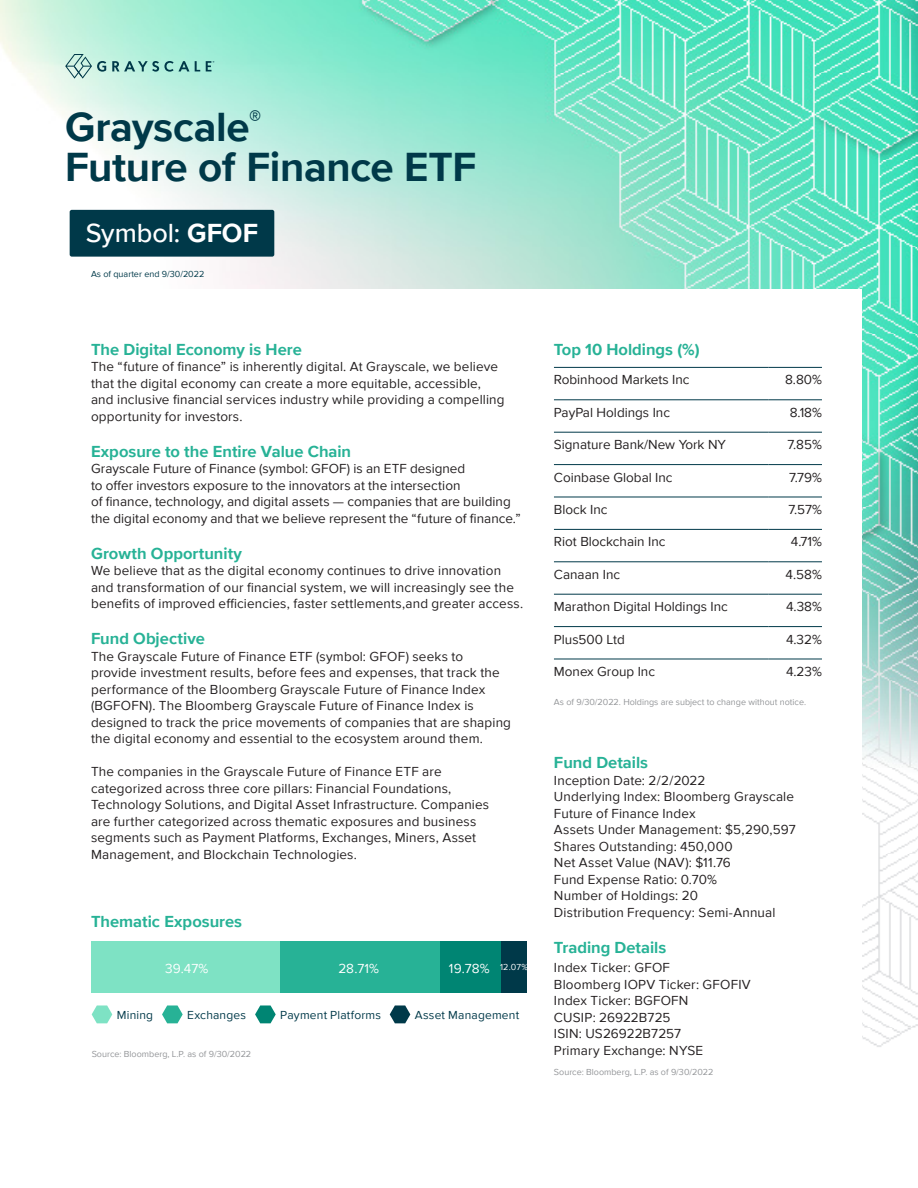
<style>
.page{position:relative;width:918px;height:1188px;background:#fff}
.page>*{position:absolute;margin:0;border:0;box-sizing:border-box;transform-origin:0 0}
.t1{font:700 42px/40.2px "Proxima Nova";letter-spacing:-.01em;color:#003949}
.t2{font:500 27px "Proxima Nova";color:#fff}
.t3{font:700 16.5px "Proxima Nova";color:#27b296}
.t4{font:13.5px/16.5px "Proxima Nova";letter-spacing:.01em;color:#231f20}
.t5{font:13.5px "Proxima Nova";letter-spacing:.01em;color:#fff}
.t6{font:12px "Proxima Nova";letter-spacing:.015em;color:#003949}
.t7{font:9px "Proxima Nova";color:#939598}
.t8{font:9px "Proxima Nova";color:#003949}
.t9{font:9px "Proxima Nova";color:#fff}
.s1{font-weight:700}
</style>
<div class="page">
<img style="left:0;top:0;width:918px;height:1047px">
<div style="left:56px;top:290px;width:806px;height:853px;background:#fff"></div>
<hr style="left:554px;top:367px;width:214px;height:1px;background:#003949">
<hr style="left:768px;top:367px;width:54px;height:1px;background:#003949">
<hr style="left:554px;top:400px;width:214px;height:1px;background:#003949">
<hr style="left:768px;top:400px;width:54px;height:1px;background:#003949">
<hr style="left:554px;top:432px;width:214px;height:1px;background:#003949">
<hr style="left:768px;top:432px;width:54px;height:1px;background:#003949">
<hr style="left:554px;top:464px;width:214px;height:1px;background:#003949">
<hr style="left:768px;top:464px;width:54px;height:1px;background:#003949">
<hr style="left:554px;top:497px;width:214px;height:1px;background:#003949">
<hr style="left:768px;top:497px;width:54px;height:1px;background:#003949">
<hr style="left:554px;top:529px;width:214px;height:1px;background:#003949">
<hr style="left:768px;top:529px;width:54px;height:1px;background:#003949">
<hr style="left:554px;top:562px;width:214px;height:1px;background:#003949">
<hr style="left:768px;top:562px;width:54px;height:1px;background:#003949">
<hr style="left:554px;top:594px;width:214px;height:1px;background:#003949">
<hr style="left:768px;top:594px;width:54px;height:1px;background:#003949">
<hr style="left:554px;top:626px;width:214px;height:1px;background:#003949">
<hr style="left:768px;top:626px;width:54px;height:1px;background:#003949">
<hr style="left:554px;top:659px;width:214px;height:1px;background:#003949">
<hr style="left:768px;top:659px;width:54px;height:1px;background:#003949">
<svg style="left:112px;top:61px;width:88px;height:11px"></svg>
<svg style="left:206px;top:61px;width:8px;height:10px"></svg>
<svg style="left:65px;top:54px;width:41px;height:25px"></svg>
<div style="left:501px;top:942px;width:26px;height:51px;background:#003949"></div>
<div style="left:440px;top:942px;width:61px;height:51px;background:#008573"></div>
<div style="left:280px;top:942px;width:160px;height:51px;background:#27b296"></div>
<div style="left:91px;top:942px;width:189px;height:51px;background:#7ee2c4"></div>
<svg style="left:390px;top:1005px;width:20px;height:18px"></svg>
<svg style="left:162px;top:1005px;width:21px;height:18px"></svg>
<svg style="left:255px;top:1005px;width:21px;height:18px"></svg>
<svg style="left:92px;top:1005px;width:20px;height:18px"></svg>
<div style="left:70px;top:210px;width:204px;height:47px;background:#003949;border-radius:2px"></div>
<p class="t1" style="left:65px;top:106px;width:413px">Grayscale<sup>®<br></sup>Future of Finance ETF</p>
<p class="t2" style="left:86px;top:213px;width:174px">Symbol: <span class="s1">GFOF</span></p>
<p class="t8" style="left:91px;top:267px;width:115px">As of quarter end 9/30/2022</p>
<p class="t3" style="left:91px;top:337px;width:212px">The Digital Economy is Here</p>
<p class="t4" style="left:91px;top:358px;width:415px">The “future of finance” is inherently digital. At Grayscale, we believe that the digital economy can create a more equitable, accessible, and inclusive financial services industry while providing a compelling opportunity for investors.</p>
<p class="t3" style="left:91px;top:439px;width:262px">Exposure to the Entire Value Chain</p>
<p class="t4" style="left:91px;top:460px;width:431px">Grayscale Future of Finance (symbol: GFOF) is an ETF designed<br>to offer investors exposure to the innovators at the intersection<br>of finance, technology, and digital assets — companies that are building the digital economy and that we believe represent the “future of finance.”</p>
<p class="t3" style="left:91px;top:541px;width:153px">Growth Opportunity</p>
<p class="t4" style="left:91px;top:562px;width:434px">We believe that as the digital economy continues to drive innovation and transformation of our financial system, we will increasingly see the benefits of improved efficiencies, faster settlements,and greater access.</p>
<p class="t3" style="left:91px;top:627px;width:115px">Fund Objective</p>
<p class="t4" style="left:91px;top:648px;width:422px">The Grayscale Future of Finance ETF (symbol: GFOF) seeks to provide investment results, before fees and expenses, that track the performance of the Bloomberg Grayscale Future of Finance Index (BGFOFN). The Bloomberg Grayscale Future of Finance Index is designed to track the price movements of companies that are shaping the digital economy and essential to the ecosystem around them.</p>
<p class="t4" style="left:91px;top:763px;width:400px">The companies in the Grayscale Future of Finance ETF are categorized across three core pillars: Financial Foundations, Technology Solutions, and Digital Asset Infrastructure. Companies are further categorized across thematic exposures and business segments such as Payment Platforms, Exchanges, Miners, Asset Management, and Blockchain Technologies.</p>
<p class="t3" style="left:91px;top:909px;width:153px">Thematic Exposures</p>
<p class="t6" style="left:117px;top:1006px;width:38px">Mining</p>
<p class="t5" style="left:165px;top:958px;width:45px">39.47%</p>
<p class="t5" style="left:338px;top:958px;width:42px">28.71%</p>
<p class="t5" style="left:449px;top:958px;width:42px">19.78%</p>
<p class="t6" style="left:187px;top:1006px;width:60px">Exchanges</p>
<p class="t6" style="left:280px;top:1006px;width:102px">Payment Platforms</p>
<p class="t6" style="left:415px;top:1006px;width:106px">Asset Management</p>
<p class="t9" style="left:500px;top:960px;width:29px">12.07%</p>
<p class="t7" style="left:92px;top:1047px;width:161px">Source: Bloomberg, L.P. as of 9/30/2022</p>
<p class="t3" style="left:554px;top:337px;width:147px">Top 10 Holdings (%)</p>
<p class="t4" style="left:554px;top:371px;width:137px">Robinhood Markets Inc</p>
<p class="t4" style="left:785px;top:371px;width:38px">8.80%</p>
<p class="t4" style="left:554px;top:403px;width:118px">PayPal Holdings Inc</p>
<p class="t4" style="left:790px;top:403px;width:34px">8.18%</p>
<p class="t4" style="left:554px;top:436px;width:174px">Signature Bank/New York NY</p>
<p class="t4" style="left:788px;top:436px;width:36px">7.85%</p>
<p class="t4" style="left:554px;top:468px;width:120px">Coinbase Global Inc</p>
<p class="t4" style="left:789px;top:468px;width:34px">7.79%</p>
<p class="t4" style="left:554px;top:501px;width:55px">Block Inc</p>
<p class="t4" style="left:788px;top:501px;width:35px">7.57%</p>
<p class="t4" style="left:554px;top:533px;width:113px">Riot Blockchain Inc</p>
<p class="t4" style="left:791px;top:533px;width:33px">4.71%</p>
<p class="t4" style="left:554px;top:565px;width:68px">Canaan Inc</p>
<p class="t4" style="left:786px;top:565px;width:38px">4.58%</p>
<p class="t4" style="left:554px;top:598px;width:176px">Marathon Digital Holdings Inc</p>
<p class="t4" style="left:786px;top:598px;width:37px">4.38%</p>
<p class="t4" style="left:554px;top:630px;width:72px">Plus500 Ltd</p>
<p class="t4" style="left:786px;top:630px;width:37px">4.32%</p>
<p class="t4" style="left:554px;top:663px;width:103px">Monex Group Inc</p>
<p class="t4" style="left:786px;top:663px;width:37px">4.23%</p>
<p class="t7" style="left:554px;top:695px;width:254px">As of 9/30/2022. Holdings are subject to change without notice.</p>
<p class="t3" style="left:554px;top:751px;width:96px">Fund Details</p>
<p class="t4" style="left:554px;top:771px;width:243px">Inception Date: 2/2/2022<br>Underlying Index: Bloomberg Grayscale<br>Future of Finance Index<br>Assets Under Management: $5,290,597<br>Shares Outstanding: 450,000</p>
<p class="t4" style="left:554px;top:854px;width:223px">Net Asset Value (NAV): $11.76<br>Fund Expense Ratio: 0.70%<br>Number of Holdings: 20<br>Distribution Frequency: Semi-Annual</p>
<p class="t3" style="left:554px;top:935px;width:114px">Trading Details</p>
<p class="t4" style="left:554px;top:959px;width:198px">Index Ticker: GFOF<br>Bloomberg IOPV Ticker: GFOFIV<br>Index Ticker: BGFOFN<br>CUSIP: 26922B725<br>ISIN: US26922B7257<br>Primary Exchange: NYSE</p>
<p class="t7" style="left:554px;top:1066px;width:161px">Source: Bloomberg, L.P. as of 9/30/2022</p>
</div>
